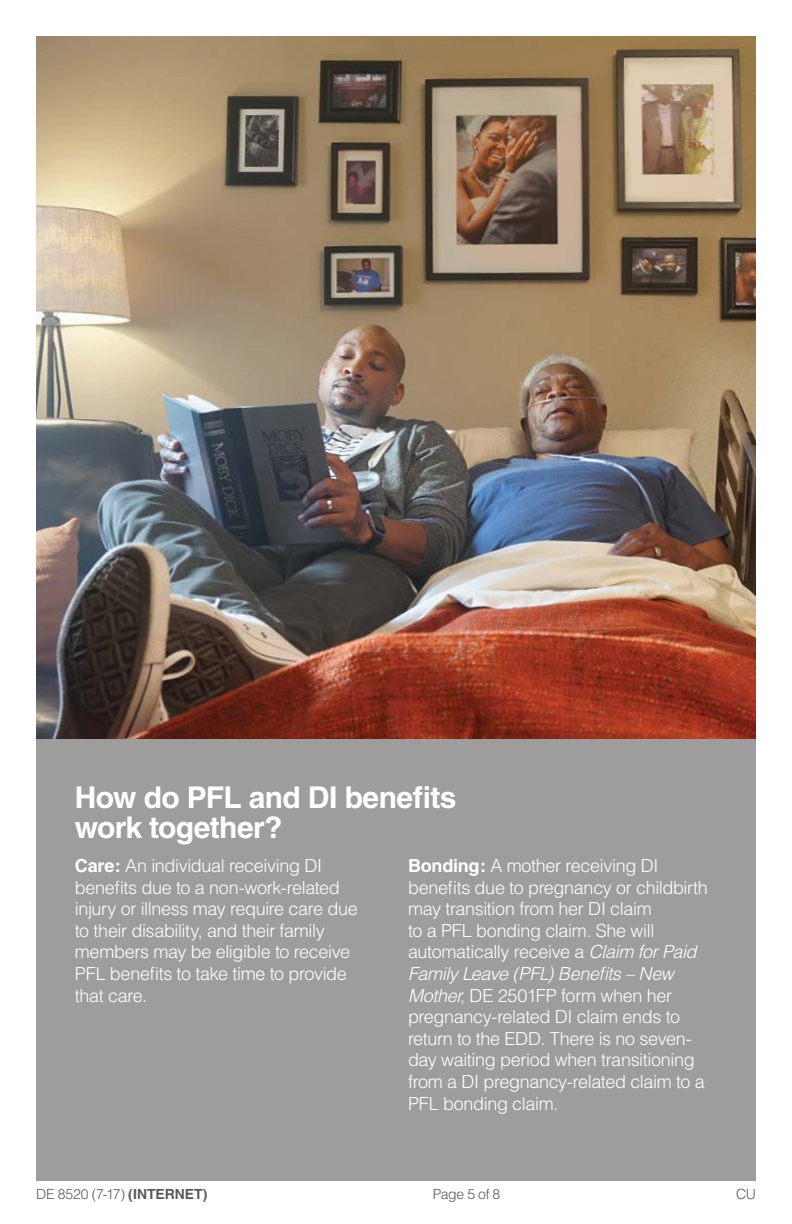
<style>
.page{position:relative;width:792px;height:1224px;background:#fff}
.page>*{position:absolute;margin:0;border:0;box-sizing:border-box;transform-origin:0 0}
.Subheadings{font:700 30px/30px "Helvetica";letter-spacing:-.02em;color:#fff}
.t1{font:300 18px/21.6px "Helvetica";letter-spacing:-.02em;color:#fff}
.t2{font:300 14px "Helvetica";letter-spacing:-.02em;color:#58595b}
.s1{font-weight:700}
.s2{font-style:italic}
</style>
<div class="page">
<div style="left:36px;top:36px;width:720px;height:1145px;background:#9f9d9c"></div>
<img style="left:36px;top:36px;width:720px;height:703px">
<p class="Subheadings" style="left:75px;top:782px;width:383px">How do PFL and DI benefits work together?</p>
<p class="t1" style="left:75px;top:855px;width:285px"><span class="s1">Care:</span> An individual receiving DI benefits due to a non-work-related injury or illness may require care due to their disability, and their family members may be eligible to receive<br>PFL benefits to take time to provide that care.</p>
<p class="t1" style="left:408px;top:855px;width:301px"><span class="s1">Bonding:</span> A mother receiving DI benefits due to pregnancy or childbirth may transition from her DI claim<br>to a PFL bonding claim. She will automatically receive a <span class="s2">Claim for Paid Family Leave (PFL) Benefits – New Mother</span>, DE 2501FP form when her pregnancy-related DI claim ends to return to the EDD. There is no seven&shy;day waiting period when transitioning from a DI pregnancy-related claim to a PFL bonding claim.</p>
<p class="t2" style="left:36px;top:1185px;width:173px">DE 8520 (7-17) <span class="s1">(INTERNET)</span></p>
<p class="t2" style="left:433px;top:1185px;width:69px">Page 5 of 8</p>
<p class="t2" style="left:736px;top:1185px;width:22px">CU</p>
</div>
